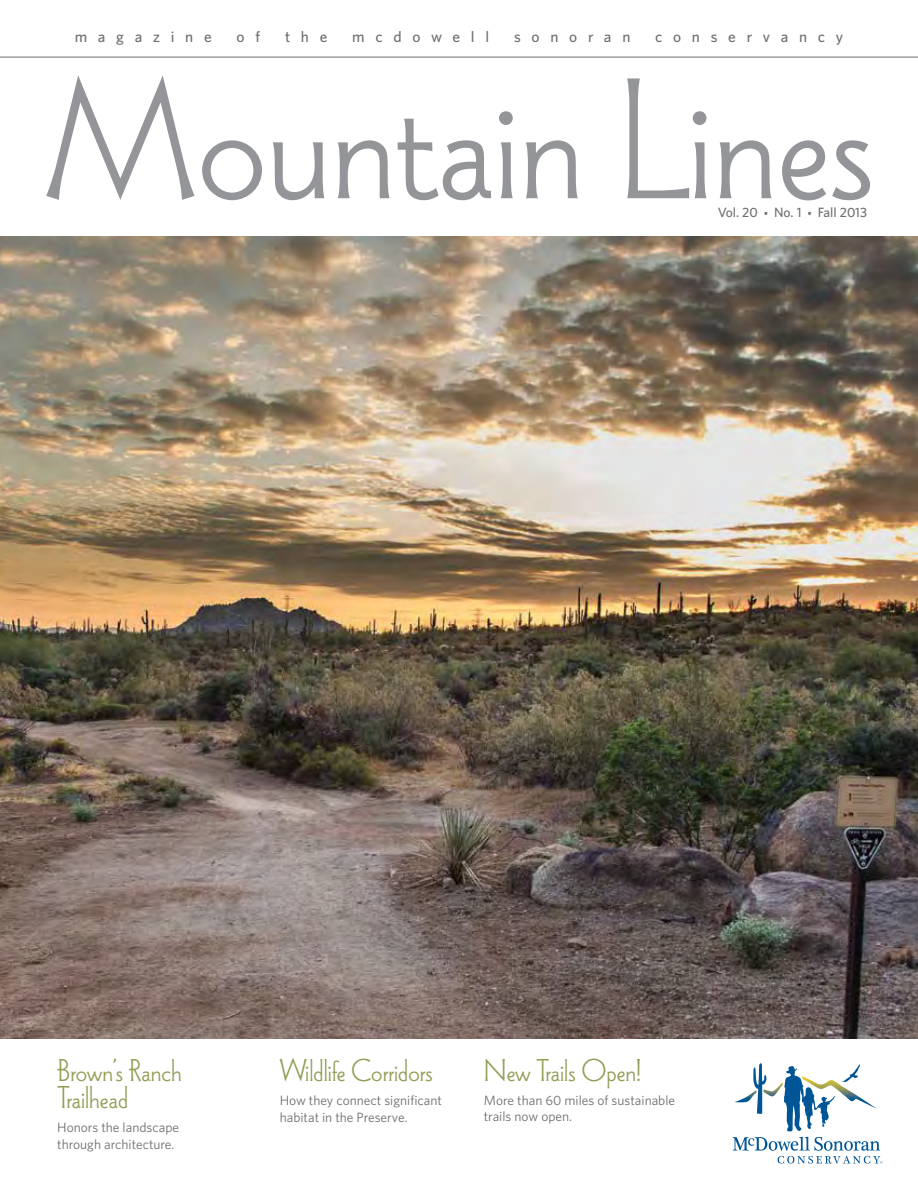
<style>
.page{position:relative;width:918px;height:1188px;background:#fff}
.page>*{position:absolute;margin:0;border:0;box-sizing:border-box;transform-origin:0 0}
.t1{font:199.5px "Wade Sans Light Plain";color:#939598}
.t2{font:33px/27px "Wade Sans Light Plain";color:#949c55}
.t3{font:500 15.3px "Whitney";letter-spacing:.7em;color:#6d6e71}
.t4{font:13.5px/16.5px "Whitney";color:#6d6e71}
.t5{font:500 13.5px "Whitney";color:#6d6e71}
.s1{font-size:179.55px}
.s2{font-size:10.5px}
</style>
<div class="page">
<hr style="left:0;top:57px;width:918px;height:1px;background:#6d6e71">
<svg style="left:733px;top:1063px;width:149px;height:101px"></svg>
<img style="left:0;top:237px;width:918px;height:802px">
<p class="t3" style="left:75px;top:27px;width:139px">magazine</p>
<p class="t3" style="left:237px;top:27px;width:25px">o f</p>
<p class="t3" style="left:285px;top:27px;width:44px">the</p>
<p class="t3" style="left:352px;top:27px;width:138px">mcdowell</p>
<p class="t3" style="left:514px;top:27px;width:118px">sonoran</p>
<p class="t3" style="left:655px;top:27px;width:190px">conservancy</p>
<h1 class="t1" style="left:43px;top:13px;width:833px"><span class="s1">M</span>ountain <span class="s1">L</span>ines</h1>
<p class="t5" style="left:718px;top:204px;width:151px">Vol. 20 <span class="s2">•</span> No. 1 <span class="s2">•</span> Fall 2013</p>
<h2 class="t2" style="left:57px;top:1056px;width:126px">Brown’s Ranch<br>Trailhead</h2>
<p class="t4" style="left:57px;top:1119px;width:123px">Honors the landscape through architecture.</p>
<h2 class="t2" style="left:280px;top:1056px;width:155px">Wildlife Corridors</h2>
<p class="t4" style="left:280px;top:1092px;width:164px">How they connect significant habitat in the Preserve.</p>
<h2 class="t2" style="left:484px;top:1056px;width:159px">New Trails Open!</h2>
<p class="t4" style="left:484px;top:1092px;width:193px">More than 60 miles of sustainable trails now open.</p>
</div>
